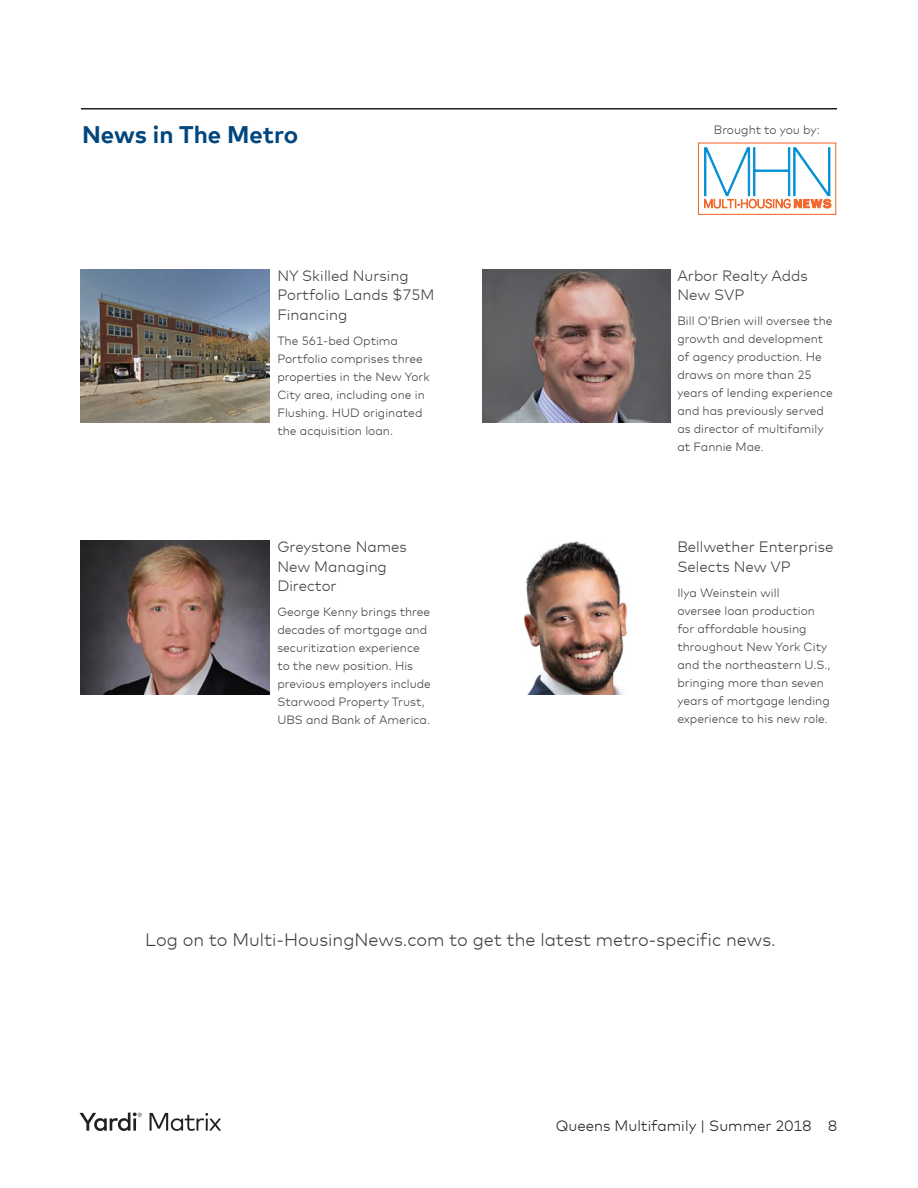
<style>
.page{position:relative;width:918px;height:1188px;background:#fff}
.page>*{position:absolute;margin:0;border:0;box-sizing:border-box;transform-origin:0 0}
.Matrix_SubHead{font:700 24px "Mark Offc Pro";color:#00467f}
.Matrix_News{font:300 18px "Mark Offc Pro";color:#3f3f3f}
.Matrix_News-2{font:300 15px/19.5px "Mark Offc Pro";color:#3f3f3f}
.t1{font:300 15px "Mark Offc Pro";color:#231f20}
.Matrix_News-3{font:300 12px/18px "Mark Offc Pro";color:#3f3f3f}
.Matrix_Body_Bullets{font:300 12px "Mark Offc Pro";color:#414141}
</style>
<div class="page">
<hr style="left:81px;top:108px;width:756px;height:2px;background:#231f20">
<svg style="left:80px;top:1112px;width:62px;height:19px"></svg>
<svg style="left:150px;top:1113px;width:71px;height:18px"></svg>
<div style="left:698px;top:143px;width:138px;height:72px;border:1px solid #f2672b"></div>
<svg style="left:704px;top:147px;width:128px;height:62px"></svg>
<img style="left:81px;top:269px;width:188px;height:154px">
<img style="left:81px;top:541px;width:188px;height:153px">
<img style="left:482px;top:269px;width:189px;height:154px">
<img style="left:523px;top:541px;width:105px;height:153px">
<p class="Matrix_SubHead" style="left:82px;top:116px;width:217px">News in The Metro</p>
<p class="Matrix_Body_Bullets" style="left:714px;top:120px;width:107px">Brought to you by:</p>
<p class="Matrix_News-2" style="left:277px;top:265px;width:159px">NY Skilled Nursing<br>Portfolio Lands $75M<br>Financing</p>
<p class="Matrix_News-3" style="left:277px;top:330px;width:154px">The 561-bed Optima<br>Portfolio comprises three properties in the New York<br>City area, including one in<br>Flushing. HUD originated the acquisition loan.</p>
<p class="Matrix_News-2" style="left:277px;top:536px;width:131px">Greystone Names<br>New Managing<br>Director</p>
<p class="Matrix_News-3" style="left:277px;top:602px;width:155px">George Kenny brings three decades of mortgage and securitization experience to the new position. His previous employers include<br>Starwood Property Trust,<br>UBS and Bank of America.</p>
<p class="Matrix_News-2" style="left:677px;top:265px;width:132px">Arbor Realty Adds<br>New SVP</p>
<p class="Matrix_News-3" style="left:677px;top:311px;width:157px">Bill O’Brien will oversee the growth and development of agency production. He draws on more than 25 years of lending experience and has previously served as director of multifamily at Fannie Mae.</p>
<p class="Matrix_News-2" style="left:677px;top:536px;width:158px">Bellwether Enterprise<br>Selects New VP</p>
<p class="Matrix_News-3" style="left:677px;top:582px;width:155px">Ilya Weinstein will<br>oversee loan production for affordable housing throughout New York City and the northeastern U.S., bringing more than seven years of mortgage lending experience to his new role.</p>
<p class="Matrix_News" style="left:145px;top:926px;width:632px">Log on to Multi-HousingNews.com to get the latest metro-specific news.</p>
<p class="t1" style="left:556px;top:1115px;width:283px">Queens Multifamily | Summer 2018 8</p>
</div>
